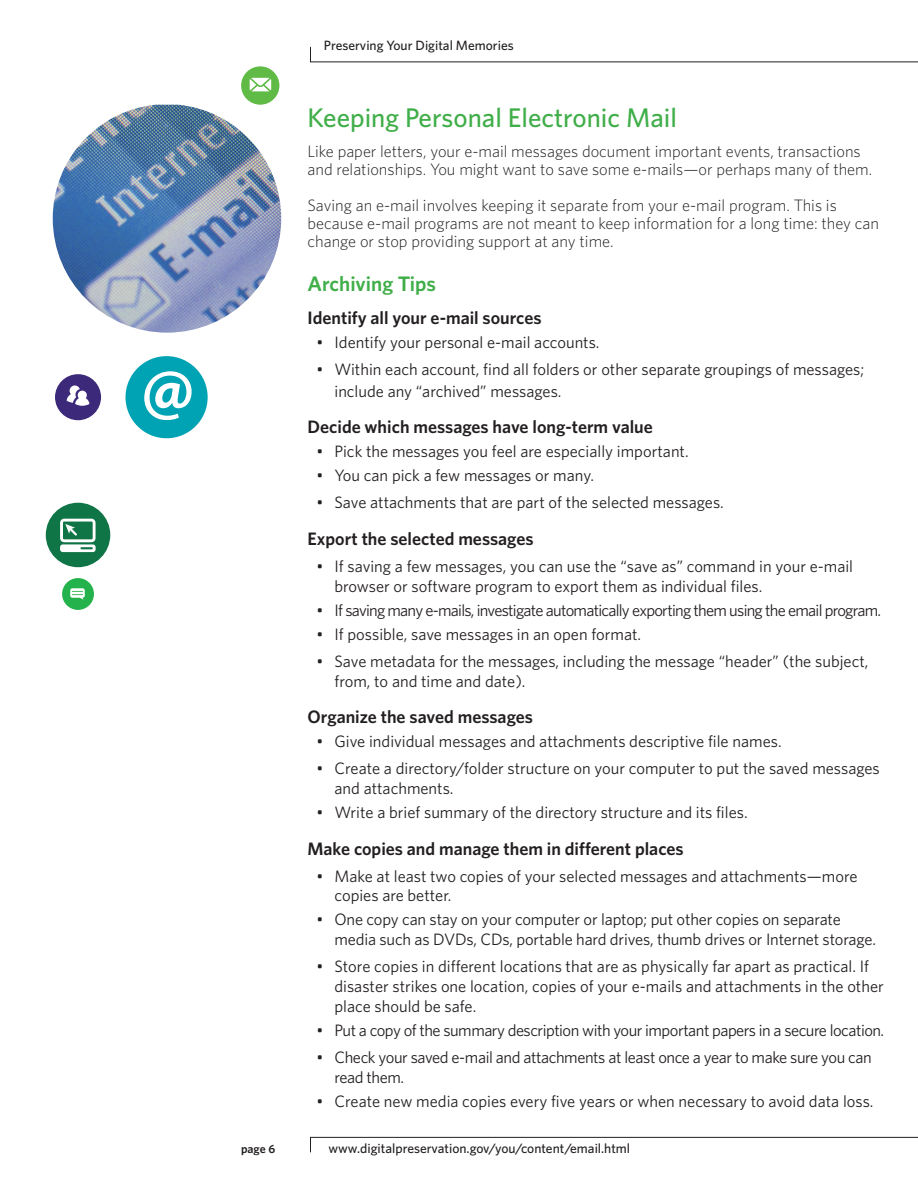
<style>
.page{position:relative;width:918px;height:1188px;background:#fff}
.page>*{position:absolute;margin:0;border:0;box-sizing:border-box;transform-origin:0 0}
.t1{font:500 27px "Whitney";color:#40ae49}
.t2{font:600 21px "Whitney";color:#40ae49}
.t3{font:600 18px "Whitney";color:#231f20}
.t4{font:16.5px/19.8px "Whitney";color:#231f20}
.t5{font:300 16.5px/18px "Whitney";color:#231f20}
.t6{font:16.5px "Whitney";letter-spacing:-.045em;color:#231f20}
.t7{font:16.5px/19.8px "Whitney";letter-spacing:-.025em;color:#231f20}
.t8{font:16.5px "Whitney";letter-spacing:-.03em;color:#231f20}
.t9{font:500 13.5px "Whitney";color:#231f20}
.t10{font:600 12px "Whitney";color:#231f20}
</style>
<div class="page">
<svg style="left:310px;top:46px;width:608px;height:17px"></svg>
<svg style="left:310px;top:1137px;width:608px;height:16px"></svg>
<img style="left:53px;top:105px;width:228px;height:228px">
<div style="left:62px;top:578px;width:32px;height:32px;background:#23b24b;border-radius:50%"></div>
<svg style="left:70px;top:588px;width:15px;height:12px"></svg>
<div style="left:126px;top:356px;width:82px;height:82px;background:#00a3b3;border-radius:50%"></div>
<svg style="left:144px;top:371px;width:48px;height:49px"></svg>
<div style="left:241px;top:66px;width:38px;height:39px;background:#60bb46;border-radius:50%"></div>
<svg style="left:250px;top:78px;width:21px;height:13px"></svg>
<div style="left:55px;top:374px;width:46px;height:46px;background:#3c2979;border-radius:50%"></div>
<svg style="left:67px;top:385px;width:22px;height:21px"></svg>
<div style="left:46px;top:503px;width:64px;height:64px;background:#107546;border-radius:50%"></div>
<svg style="left:60px;top:519px;width:36px;height:33px"></svg>
<p class="t10" style="left:241px;top:1142px;width:36px">page 6</p>
<p class="t9" style="left:324px;top:37px;width:191px">Preserving Your Digital Memories</p>
<p class="t1" style="left:308px;top:102px;width:371px">Keeping Personal Electronic Mail</p>
<p class="t5" style="left:308px;top:142px;width:566px">Like paper letters, your e-mail messages document important events, transactions and relationships. You might want to save some e-mails—or perhaps many of them.</p>
<p class="t5" style="left:308px;top:196px;width:573px">Saving an e-mail involves keeping it separate from your e-mail program. This is because e-mail programs are not meant to keep information for a long time: they can change or stop providing support at any time.</p>
<p class="t2" style="left:308px;top:271px;width:130px">Archiving Tips</p>
<p class="t3" style="left:308px;top:307px;width:236px">Identify all your e-mail sources</p>
<p class="t4" style="left:316px;top:332px;width:285px">• Identify your personal e-mail accounts.</p>
<p class="t4" style="left:334px;top:358px;width:531px;line-height:21.6px;text-indent:-18px">• Within each account, find all folders or other separate groupings of messages; include any “archived” messages.</p>
<p class="t3" style="left:308px;top:416px;width:347px">Decide which messages have long-term value</p>
<p class="t4" style="left:316px;top:441px;width:374px">• Pick the messages you feel are especially important.</p>
<p class="t4" style="left:316px;top:465px;width:279px">• You can pick a few messages or many.</p>
<p class="t4" style="left:316px;top:492px;width:409px">• Save attachments that are part of the selected messages.</p>
<p class="t3" style="left:308px;top:528px;width:228px">Export the selected messages</p>
<p class="t4" style="left:334px;top:556px;width:520px;text-indent:-18px">• If saving a few messages, you can use the “save as” command in your e-mail browser or software program to export them as individual files.</p>
<p class="t6" style="left:316px;top:600px;width:566px">• If saving many e-mails, investigate automatically exporting them using the email program.</p>
<p class="t4" style="left:316px;top:624px;width:326px">• If possible, save messages in an open format.</p>
<p class="t4" style="left:334px;top:651px;width:535px;text-indent:-18px">• Save metadata for the messages, including the message “header” (the subject, from, to and time and date).</p>
<p class="t3" style="left:308px;top:706px;width:227px">Organize the saved messages</p>
<p class="t4" style="left:316px;top:731px;width:467px">• Give individual messages and attachments descriptive file names.</p>
<p class="t4" style="left:334px;top:758px;width:547px;text-indent:-18px">• Create a directory/folder structure on your computer to put the saved messages and attachments.</p>
<p class="t4" style="left:316px;top:802px;width:433px">• Write a brief summary of the directory structure and its files.</p>
<p class="t3" style="left:308px;top:837px;width:378px">Make copies and manage them in different places</p>
<p class="t4" style="left:334px;top:866px;width:525px;text-indent:-18px">• Make at least two copies of your selected messages and attachments—more copies are better.</p>
<p class="t4" style="left:334px;top:909px;width:543px;text-indent:-18px">• One copy can stay on your computer or laptop; put other copies on separate media such as DVDs, CDs, portable hard drives, thumb drives or Internet storage.</p>
<p class="t4" style="left:334px;top:956px;width:551px;text-indent:-18px">• Store copies in different locations that are as physically far apart as practical. If disaster strikes one location, copies of your e-mails and attachments in the other place should be safe.</p>
<p class="t8" style="left:316px;top:1020px;width:569px">• Put a copy of the summary description with your important papers in a secure location.</p>
<p class="t7" style="left:334px;top:1047px;width:539px;text-indent:-18px">• Check your saved e-mail and attachments at least once a year to make sure you can read them.</p>
<p class="t4" style="left:316px;top:1091px;width:559px">• Create new media copies every five years or when necessary to avoid data loss.</p>
<p class="t9" style="left:328px;top:1141px;width:303px">www.digitalpreservation.gov/you/content/email.html</p>
</div>
